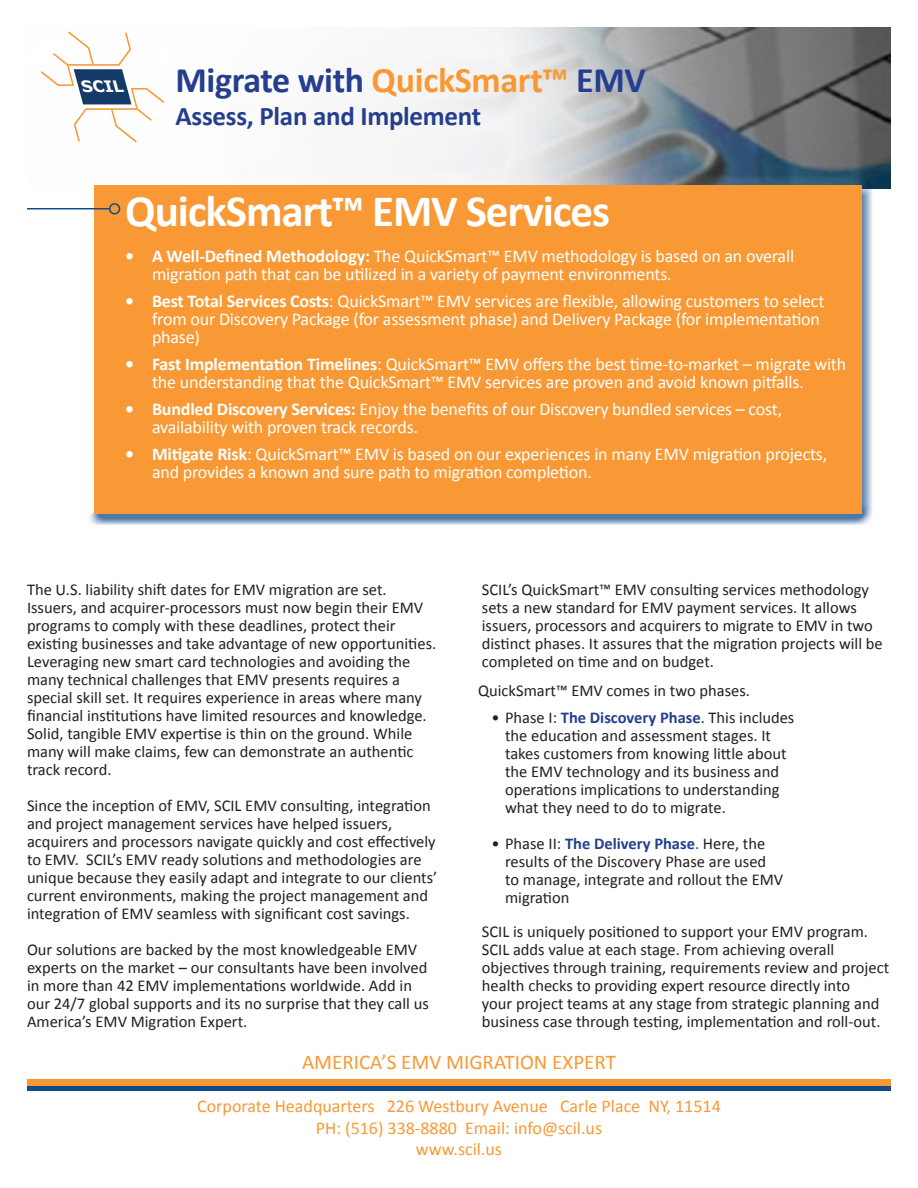
<style>
.page{position:relative;width:918px;height:1188px;background:#fff}
.page>*{position:absolute;margin:0;border:0;box-sizing:border-box;transform-origin:0 0}
.t1{font:700 45px "Calibri";letter-spacing:-.025em;color:#fff}
.t2{font:700 36px "Calibri";letter-spacing:-.01em;color:#253f8e}
.t3{font:700 27px "Calibri";letter-spacing:-.01em;color:#253f8e}
.t4{font:21px "Calibri";color:#f89935}
.t5{font:18px/18px "Calibri";letter-spacing:-.01em;color:#fff}
.t6{font:18px "Calibri";color:#f89935}
.t7{font:16.5px/18px "Calibri";color:#231f20}
.t8{font:italic 700 15.9px "Verdana";color:#fff}
.s1{color:#f89935}
.s2{font-weight:700}
.s3{font-weight:700;color:#253f8e}
.s4{color:#253f8e}
</style>
<div class="page">
<img style="left:40px;top:27px;width:851px;height:162px">
<div style="left:27px;top:1079px;width:864px;height:8px;background:#f89935"></div>
<hr style="left:27px;top:1087px;width:864px;height:4px;background:#114c89">
<div style="left:85px;top:178px;width:788px;height:347px;background:#114c89;opacity:.75"></div>
<div style="left:94px;top:186px;width:768px;height:328px;background:#f89935"></div>
<hr style="left:0;top:208px;width:110px;height:1px;background:#114c89">
<div style="left:109px;top:203px;width:11px;height:12px;border:2px solid #114c89;border-radius:50%"></div>
<div style="left:0;top:193px;width:27px;height:25px;background:#fff"></div>
<svg style="left:41px;top:31px;width:123px;height:112px"></svg>
<p class="t8" style="left:83px;top:75px;width:49px">SCIL</p>
<p class="t2" style="left:176px;top:57px;width:472px">Migrate with <span class="s1">QuickSmart™</span> EMV</p>
<p class="t3" style="left:176px;top:99px;width:307px">Assess, Plan and Implement</p>
<p class="t1" style="left:125px;top:183px;width:487px">QuickSmart™ EMV Services</p>
<p class="t5" style="left:152px;top:248px;width:644px;text-indent:-27px"><span class="s2">• A Well-Defined Methodology:</span> The QuickSmart™ EMV methodology is based on an overall migration path that can be utilized in a variety of payment environments.</p>
<p class="t5" style="left:152px;top:293px;width:674px;text-indent:-27px"><span class="s2">• Best Total Services Costs</span>: QuickSmart™ EMV services are flexible, allowing customers to select from our Discovery Package (for assessment phase) and Delivery Package (for implementation phase)</p>
<p class="t5" style="left:152px;top:356px;width:696px;text-indent:-27px"><span class="s2">• Fast Implementation Timelines</span>: QuickSmart™ EMV offers the best time-to-market – migrate with the understanding that the QuickSmart™ EMV services are proven and avoid known pitfalls.</p>
<p class="t5" style="left:152px;top:401px;width:632px;text-indent:-27px"><span class="s2">• Bundled Discovery Services:</span> Enjoy the benefits of our Discovery bundled services – cost, availability with proven track records.</p>
<p class="t5" style="left:152px;top:446px;width:677px;text-indent:-27px"><span class="s2">• Mitigate Risk</span>: QuickSmart™ EMV is based on our experiences in many EMV migration projects, and provides a known and sure path to migration completion.</p>
<p class="t7" style="left:27px;top:581px;width:411px">The U.S. liability shift dates for EMV migration are set.<br>Issuers, and acquirer-processors must now begin their EMV programs to comply with these deadlines, protect their existing businesses and take advantage of new opportunities.<br>Leveraging new smart card technologies and avoiding the many technical challenges that EMV presents requires a special skill set. It requires experience in areas where many financial institutions have limited resources and knowledge.<br>Solid, tangible EMV expertise is thin on the ground. While many will make claims, few can demonstrate an authentic track record.</p>
<p class="t7" style="left:27px;top:797px;width:412px">Since the inception of EMV, SCIL EMV consulting, integration and project management services have helped issuers, acquirers and processors navigate quickly and cost effectively to EMV. SCIL’s EMV ready solutions and methodologies are unique because they easily adapt and integrate to our clients’ current environments, making the project management and integration of EMV seamless with significant cost savings.</p>
<p class="t7" style="left:27px;top:941px;width:403px">Our solutions are backed by the most knowledgeable EMV experts on the market – our consultants have been involved in more than 42 EMV implementations worldwide. Add in our 24/7 global supports and its no surprise that they call us America’s EMV Migration Expert.</p>
<p class="t7" style="left:482px;top:581px;width:402px">SCIL’s QuickSmart™ EMV consulting services methodology sets a new standard for EMV payment services. It allows issuers, processors and acquirers to migrate to EMV in two distinct phases. It assures that the migration projects will be completed on time and on budget.</p>
<p class="t7" style="left:478px;top:682px;width:274px">QuickSmart™ EMV comes in two phases.</p>
<p class="t7" style="left:505px;top:709px;width:291px;text-indent:-14px">• Phase I: <span class="s3">The Discovery Phase</span>. This includes the education and assessment stages. It takes customers from knowing little about the EMV technology and its business and operations implications to understanding what they need to do to migrate.</p>
<p class="t7" style="left:505px;top:835px;width:280px;text-indent:-14px">• Phase II: <span class="s3">The Delivery Phase</span><span class="s4">.</span> Here, the results of the Discovery Phase are used to manage, integrate and rollout the EMV migration</p>
<p class="t7" style="left:482px;top:923px;width:409px">SCIL is uniquely positioned to support your EMV program.<br>SCIL adds value at each stage. From achieving overall objectives through training, requirements review and project health checks to providing expert resource directly into<br>your project teams at any stage from strategic planning and business case through testing, implementation and roll-out.</p>
<p class="t4" style="left:302px;top:1049px;width:315px">AMERICA’S EMV MIGRATION EXPERT</p>
<p class="t6" style="left:197px;top:1095px;width:525px">Corporate Headquarters 226 Westbury Avenue Carle Place NY, 11514</p>
<p class="t6" style="left:316px;top:1116px;width:288px">PH: (516) 338-8880 Email: info@scil.us</p>
<p class="t6" style="left:416px;top:1138px;width:88px">www.scil.us</p>
</div>
